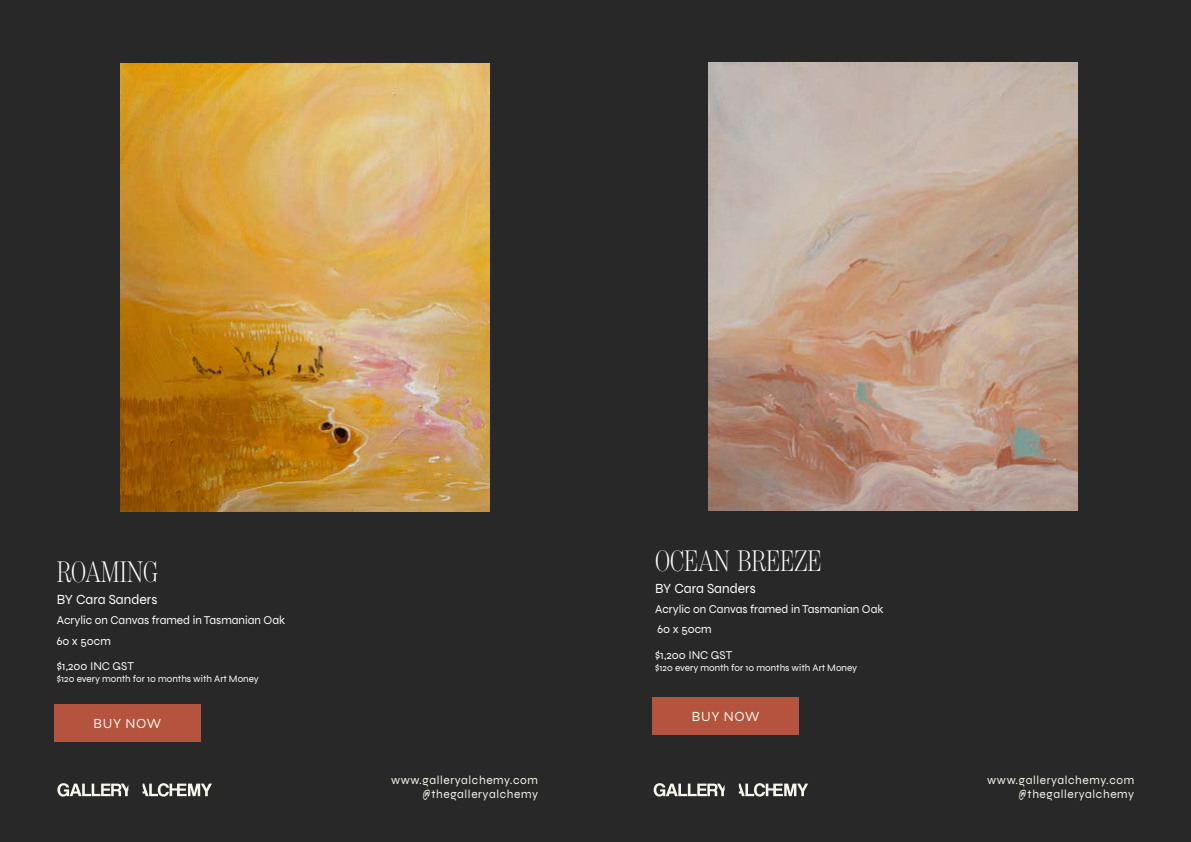
<style>
.page{position:relative;width:1191px;height:842px;background:#282829}
.page>*{position:absolute;margin:0;border:0;box-sizing:border-box;transform-origin:0 0}
.t1{font:300 30px "Benton Mod Disp Ex Cond";color:#fff}
.t2{font:14px "Syne";color:#fff}
.t3{font:14px "Syne";letter-spacing:.05em;color:#f8f7eb}
.t4{font:12px/20.1px "Syne";color:#fff}
.t5{font:12px/14.4px "Syne";letter-spacing:.05em;color:#f8f7eb;text-align:right}
.t6{font:10px "Syne";color:#fff}
</style>
<div class="page">
<svg style="left:739px;top:783px;width:69px;height:14px"></svg>
<svg style="left:653px;top:783px;width:71px;height:14px"></svg>
<svg style="left:143px;top:783px;width:69px;height:14px"></svg>
<svg style="left:57px;top:783px;width:71px;height:14px"></svg>
<img style="left:709px;top:62px;width:368px;height:448px">
<div style="left:652px;top:697px;width:147px;height:38px;background:#b5543e"></div>
<img style="left:121px;top:64px;width:368px;height:448px">
<div style="left:54px;top:704px;width:147px;height:38px;background:#b5543e"></div>
<h1 class="t1" style="left:57px;top:555px;width:103px">ROAMING</h1>
<p class="t2" style="left:57px;top:592px;width:102px">BY Cara Sanders</p>
<p class="t4" style="left:57px;top:610px;width:230px">Acrylic on Canvas framed in Tasmanian Oak<br>60 x 50cm</p>
<p class="t4" style="left:57px;top:656px;width:79px">$1,200 INC GST</p>
<p class="t6" style="left:57px;top:673px;width:204px">$120 every month for 10 months with Art Money</p>
<p class="t3" style="left:93px;top:716px;width:69px">BUY NOW</p>
<p class="t5" style="left:391px;top:772px;width:149px">www.galleryalchemy.com @thegalleryalchemy</p>
<h1 class="t1" style="left:655px;top:544px;width:168px">OCEAN BREEZE</h1>
<p class="t2" style="left:655px;top:580px;width:102px">BY Cara Sanders</p>
<p class="t4" style="left:655px;top:599px;width:230px">Acrylic on Canvas framed in Tasmanian Oak<br>60 x 50cm</p>
<p class="t4" style="left:655px;top:645px;width:79px">$1,200 INC GST</p>
<p class="t6" style="left:655px;top:662px;width:204px">$120 every month for 10 months with Art Money</p>
<p class="t3" style="left:692px;top:709px;width:69px">BUY NOW</p>
<p class="t5" style="left:987px;top:772px;width:149px">www.galleryalchemy.com @thegalleryalchemy</p>
</div>
